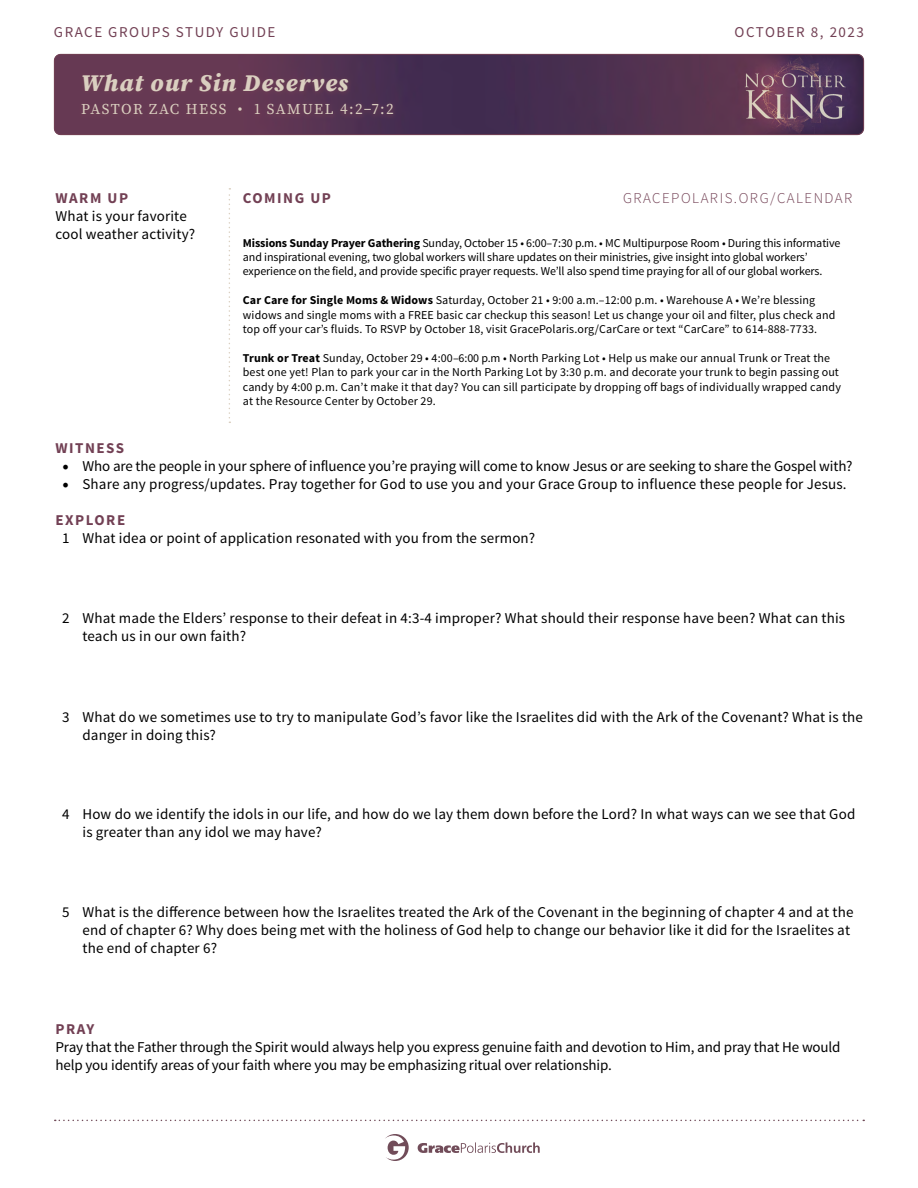
<style>
.page{position:relative;width:918px;height:1188px;background:#fff}
.page>*{position:absolute;margin:0;border:0;box-sizing:border-box;transform-origin:0 0}
.t1{font:italic 900 24px "Source Serif Pro";letter-spacing:.05em;color:#dacfc0}
.t2{font:15px/18px "Source Sans Pro";letter-spacing:.01em;color:#000}
.t3{font:15px/18px "Source Sans Pro";letter-spacing:-.01em;color:#000}
.t4{font:15px "Source Sans Pro";letter-spacing:.1em;color:#724054}
.t5{font:700 15px "Source Sans Pro";letter-spacing:.1em;color:#724054}
.t6{font:15px "Source Serif Pro";letter-spacing:.09em;color:#dacfc0}
.t7{font:300 15px "Source Sans Pro";letter-spacing:.1em;color:#724054}
.t8{font:12px/14.4px "Source Sans Pro";letter-spacing:.01em;color:#000}
.t9{font:12px/14.4px "Source Sans Pro";letter-spacing:-.01em;color:#000}
.s1{font-weight:700}
.s2{font-family:"Minion Pro";font-size:18px}
</style>
<div class="page">
<img style="left:54px;top:54px;width:810px;height:81px">
<div style="left:54px;top:54px;width:810px;height:81px;border:1px solid #724054;border-radius:6px"></div>
<svg style="left:229px;top:188px;width:1px;height:235px"></svg>
<svg style="left:418px;top:1142px;width:122px;height:11px"></svg>
<svg style="left:385px;top:1134px;width:24px;height:27px"></svg>
<svg style="left:55px;top:1120px;width:809px;height:1px"></svg>
<div style="left:76px;top:68px;width:322px;height:53px;background:#724054;opacity:.5"></div>
<p class="t4" style="left:54px;top:23px;width:223px">GRACE GROUPS STUDY GUIDE</p>
<p class="t4" style="left:735px;top:23px;width:131px">OCTOBER 8, 2023</p>
<h1 class="t1" style="left:81px;top:69px;width:269px">What our Sin Deserves</h1>
<p class="t6" style="left:81px;top:99px;width:314px">PASTOR ZAC HESS • 1 SAMUEL 4:2–7:2</p>
<p class="t5" style="left:56px;top:189px;width:74px">WARM UP</p>
<p class="t2" style="left:56px;top:208px;width:141px">What is your favorite cool weather activity?</p>
<p class="t5" style="left:243px;top:189px;width:90px">COMING UP</p>
<p class="t7" style="left:623px;top:189px;width:231px">GRACEPOLARIS.ORG/CALENDAR</p>
<p class="t9" style="left:243px;top:236px;width:599px"><span class="s1">Missions Sunday Prayer Gathering</span> Sunday, October 15 • 6:00–7:30 p.m. • MC Multipurpose Room • During this informative and inspirational evening, two global workers will share updates on their ministries, give insight into global workers’ experience on the field, and provide specific prayer requests. We’ll also spend time praying for all of our global workers.</p>
<p class="t8" style="left:243px;top:293px;width:594px"><span class="s1">Car Care for Single Moms &amp; Widows</span> Saturday, October 21 • 9:00 a.m.–12:00 p.m. • Warehouse A • We’re blessing widows and single moms with a FREE basic car checkup this season! Let us change your oil and filter, plus check and top off your car’s fluids. To RSVP by October 18, visit GracePolaris.org/CarCare or text “CarCare” to 614-888-7733.</p>
<p class="t8" style="left:243px;top:351px;width:600px"><span class="s1">Trunk or Treat</span> Sunday, October 29 • 4:00–6:00 p.m • North Parking Lot • Help us make our annual Trunk or Treat the best one yet! Plan to park your car in the North Parking Lot by 3:30 p.m. and decorate your trunk to begin passing out candy by 4:00 p.m. Can’t make it that day? You can sill participate by dropping off bags of individually wrapped candy at the Resource Center by October 29.</p>
<p class="t5" style="left:55px;top:438px;width:70px">WITNESS</p>
<p class="t3" style="left:62px;top:457px;width:792px"><span class="s2">•</span> Who are the people in your sphere of influence you’re praying will come to know Jesus or are seeking to share the Gospel with?</p>
<p class="t2" style="left:62px;top:475px;width:786px"><span class="s2">•</span> Share any progress/updates. Pray together for God to use you and your Grace Group to influence these people for Jesus.</p>
<p class="t5" style="left:55px;top:510px;width:71px">EXPLORE</p>
<p class="t2" style="left:62px;top:529px;width:475px">1 What idea or point of application resonated with you from the sermon?</p>
<p class="t2" style="left:82px;top:610px;width:764px;text-indent:-20px">2 What made the Elders’ response to their defeat in 4:3-4 improper? What should their response have been? What can this teach us in our own faith?</p>
<p class="t2" style="left:82px;top:708px;width:782px;text-indent:-20px">3 What do we sometimes use to try to manipulate God’s favor like the Israelites did with the Ark of the Covenant? What is the danger in doing this?</p>
<p class="t2" style="left:82px;top:805px;width:774px;text-indent:-20px">4 How do we identify the idols in our life, and how do we lay them down before the Lord? In what ways can we see that God is greater than any idol we may have?</p>
<p class="t2" style="left:82px;top:903px;width:773px;text-indent:-20px">5 What is the difference between how the Israelites treated the Ark of the Covenant in the beginning of chapter 4 and at the end of chapter 6? Why does being met with the holiness of God help to change our behavior like it did for the Israelites at the end of chapter 6?</p>
<p class="t5" style="left:55px;top:1019px;width:40px">PRAY</p>
<p class="t3" style="left:55px;top:1038px;width:787px">Pray that the Father through the Spirit would always help you express genuine faith and devotion to Him, and pray that He would help you identify areas of your faith where you may be emphasizing ritual over relationship.</p>
</div>
